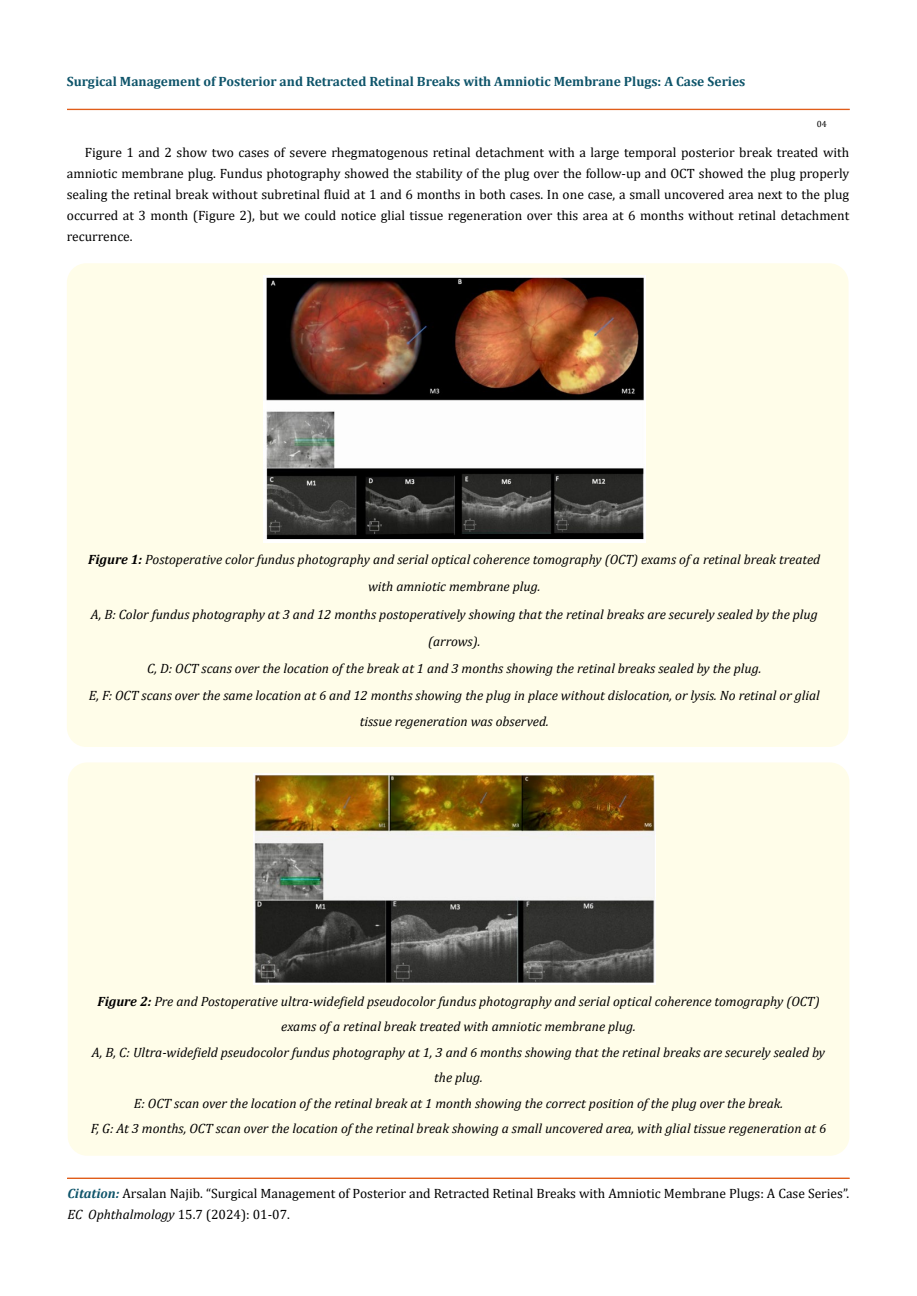
<style>
.page{position:relative;width:917px;height:1296px;background:#fff}
.page>*{position:absolute;margin:0;border:0;box-sizing:border-box;transform-origin:0 0}
.t1{font:italic 13.5px/25.5px "Cambria";color:#000;text-align:center}
.t2{font:13.5px/21px "Cambria";color:#000}
.t3{font:700 13.5px "Cambria";color:#0e546a}
.t4{font:9px "Cambria";color:#000}
.s1{font-weight:700}
.s2{font-weight:700;font-style:italic;color:#0e546a}
.s3{font-style:italic}
</style>
<div class="page">
<div style="left:67px;top:109px;width:782px;height:1px;border:1px solid #e05d1a"></div>
<div style="left:67px;top:1178px;width:782px;height:1px;border:1px solid #e05d1a"></div>
<div style="left:67px;top:263px;width:781px;height:484px;background:#fffde9;border-radius:19px"></div>
<img style="left:263px;top:276px;width:382px;height:266px">
<div style="left:68px;top:762px;width:781px;height:394px;background:#fffde9;border-radius:19px"></div>
<img style="left:253px;top:774px;width:402px;height:210px">
<p class="t3" style="left:67px;top:72px;width:680px">Surgical Management of Posterior and Retracted Retinal Breaks with Amniotic Membrane Plugs: A Case Series</p>
<p class="t4" style="left:816px;top:118px;width:11px">04</p>
<p class="t2" style="left:67px;top:142px;width:784px;text-align:justify;text-indent:18px">Figure 1 and 2 show two cases of severe rhegmatogenous retinal detachment with a large temporal posterior break treated with amniotic membrane plug. Fundus photography showed the stability of the plug over the follow-up and OCT showed the plug properly sealing the retinal break without subretinal fluid at 1 and 6 months in both cases. In one case, a small uncovered area next to the plug occurred at 3 month (Figure 2), but we could notice glial tissue regeneration over this area at 6 months without retinal detachment recurrence.</p>
<p class="t1" style="left:88px;top:545px;width:733px;line-height:27px"><span class="s1">Figure 1:</span> Postoperative color fundus photography and serial optical coherence tomography (OCT) exams of a retinal break treated with amniotic membrane plug.</p>
<p class="t1" style="left:89px;top:601px;width:732px;line-height:27px">A, B: Color fundus photography at 3 and 12 months postoperatively showing that the retinal breaks are securely sealed by the plug (arrows).<br>C, D: OCT scans over the location of the break at 1 and 3 months showing the retinal breaks sealed by the plug.<br>E, F: OCT scans over the same location at 6 and 12 months showing the plug in place without dislocation, or lysis. No retinal or glial</p>
<p class="t1" style="left:360px;top:708px;width:190px">tissue regeneration was observed.</p>
<p class="t1" style="left:91px;top:988px;width:737px"><span class="s1">Figure 2:</span> Pre and Postoperative ultra-widefield pseudocolor fundus photography and serial optical coherence tomography (OCT) exams of a retinal break treated with amniotic membrane plug.<br>A, B, C: Ultra-widefield pseudocolor fundus photography at 1, 3 and 6 months showing that the retinal breaks are securely sealed by the plug.<br>E: OCT scan over the location of the retinal break at 1 month showing the correct position of the plug over the break.<br>F, G: At 3 months, OCT scan over the location of the retinal break showing a small uncovered area, with glial tissue regeneration at 6</p>
<p class="t2" style="left:68px;top:1183px;width:783px"><span class="s2">Citation:</span> Arsalan Najib. “Surgical Management of Posterior and Retracted Retinal Breaks with Amniotic Membrane Plugs: A Case Series”.<br><span class="s3">EC Ophthalmology</span> 15.7 (2024): 01-07.</p>
</div>
